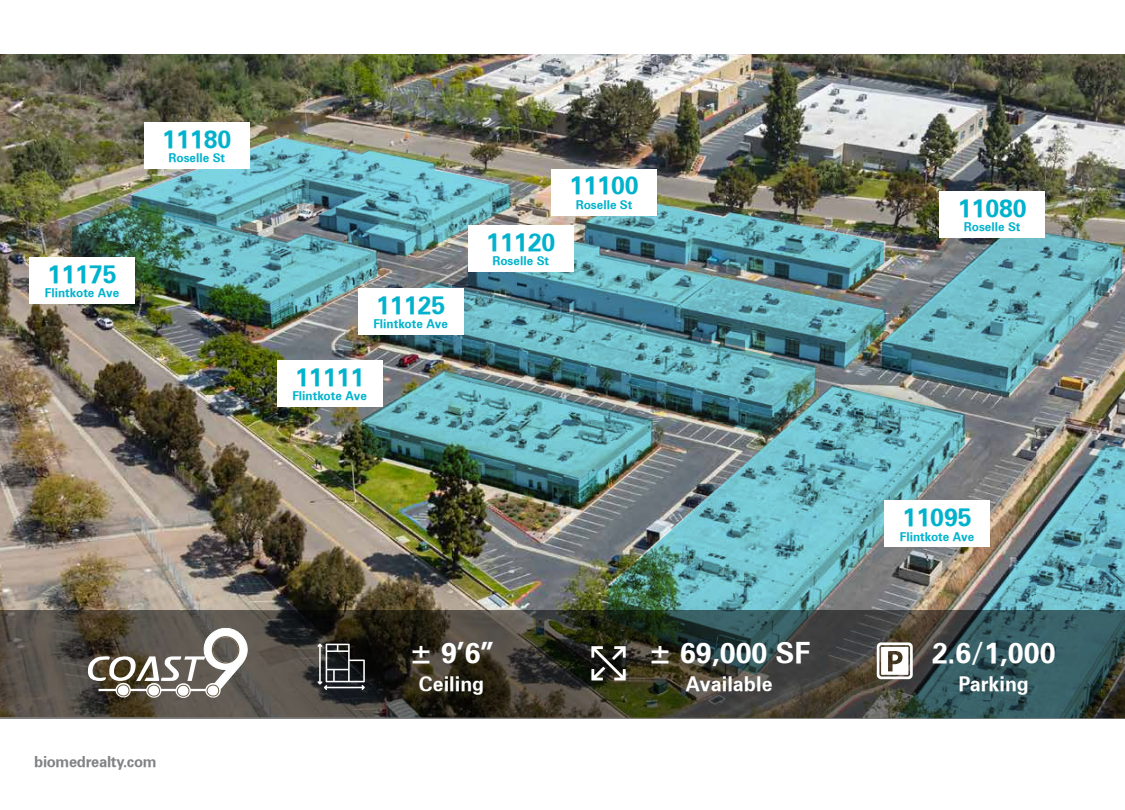
<style>
.page{position:relative;width:1125px;height:810px;background:#fff}
.page>*{position:absolute;margin:0;border:0;box-sizing:border-box;transform-origin:0 0}
.t1{font:28.75px "Zurich Bold BT";color:#fff}
.t2{font:25px "Zurich Bold BT";color:#00b2cc}
.t3{font:20px "Zurich Bold BT";color:#fff}
.t4{font:15px "Zurich Bold BT";letter-spacing:-.02em;color:#808285}
.t5{font:12px "Zurich Bold BT";color:#00b2cc}
</style>
<div class="page">
<img style="left:0;top:54px;width:1125px;height:556px">
<img style="left:362px;top:407px;width:246px;height:102px">
<img style="left:374px;top:281px;width:441px;height:155px">
<img style="left:468px;top:239px;width:414px;height:130px">
<img style="left:585px;top:197px;width:299px;height:93px">
<img style="left:882px;top:227px;width:240px;height:169px">
<img style="left:132px;top:138px;width:378px;height:119px">
<img style="left:72px;top:206px;width:305px;height:123px">
<div style="left:277px;top:360px;width:106px;height:47px;background:#fff"></div>
<div style="left:358px;top:288px;width:106px;height:47px;background:#fff"></div>
<div style="left:468px;top:225px;width:106px;height:47px;background:#fff"></div>
<div style="left:551px;top:169px;width:106px;height:46px;background:#fff"></div>
<div style="left:144px;top:122px;width:106px;height:47px;background:#fff"></div>
<div style="left:29px;top:257px;width:106px;height:47px;background:#fff"></div>
<div style="left:939px;top:191px;width:106px;height:47px;background:#fff"></div>
<img style="left:965px;top:444px;width:160px;height:166px">
<svg style="left:0;top:610px;width:1125px;height:108px;background:#3f433d"></svg>
<img style="left:608px;top:385px;width:357px;height:290px">
<svg style="left:318px;top:644px;width:47px;height:46px;background:#4b4d4e"></svg>
<svg style="left:591px;top:646px;width:35px;height:34px"></svg>
<svg style="left:877px;top:642px;width:36px;height:37px"></svg>
<svg style="left:88px;top:628px;width:160px;height:70px"></svg>
<div style="left:212px;top:636px;width:27px;height:28px;border:1px solid #695e4a;border-radius:50%"></div>
<div style="left:884px;top:501px;width:106px;height:46px;background:#fff"></div>
<h2 class="t2" style="left:48px;top:259px;width:71px">11175</h2>
<p class="t5" style="left:45px;top:286px;width:76px">Flintkote Ave</p>
<h2 class="t2" style="left:162px;top:124px;width:71px">11180</h2>
<p class="t5" style="left:169px;top:151px;width:58px">Roselle St</p>
<h2 class="t2" style="left:376px;top:290px;width:71px">11125</h2>
<p class="t5" style="left:373px;top:316px;width:76px">Flintkote Ave</p>
<h2 class="t2" style="left:295px;top:362px;width:71px">11111</h2>
<p class="t5" style="left:292px;top:388px;width:76px">Flintkote Ave</p>
<h2 class="t2" style="left:486px;top:227px;width:71px">11120</h2>
<p class="t5" style="left:493px;top:253px;width:58px">Roselle St</p>
<h2 class="t2" style="left:570px;top:170px;width:71px">11100</h2>
<p class="t5" style="left:576px;top:197px;width:58px">Roselle St</p>
<p class="t4" style="left:34px;top:753px;width:124px">biomedrealty.com</p>
<h1 class="t1" style="left:409px;top:635px;width:86px">± 9’6”</h1>
<h3 class="t3" style="left:419px;top:671px;width:67px">Ceiling</h3>
<h1 class="t1" style="left:648px;top:635px;width:164px">± 69,000 SF</h1>
<h3 class="t3" style="left:686px;top:671px;width:88px">Available</h3>
<h2 class="t2" style="left:958px;top:193px;width:71px">11080</h2>
<p class="t5" style="left:964px;top:220px;width:58px">Roselle St</p>
<h2 class="t2" style="left:903px;top:502px;width:71px">11095</h2>
<p class="t5" style="left:900px;top:529px;width:76px">Flintkote Ave</p>
<h1 class="t1" style="left:932px;top:635px;width:125px">2.6/1,000</h1>
<h3 class="t3" style="left:958px;top:671px;width:72px">Parking</h3>
</div>
